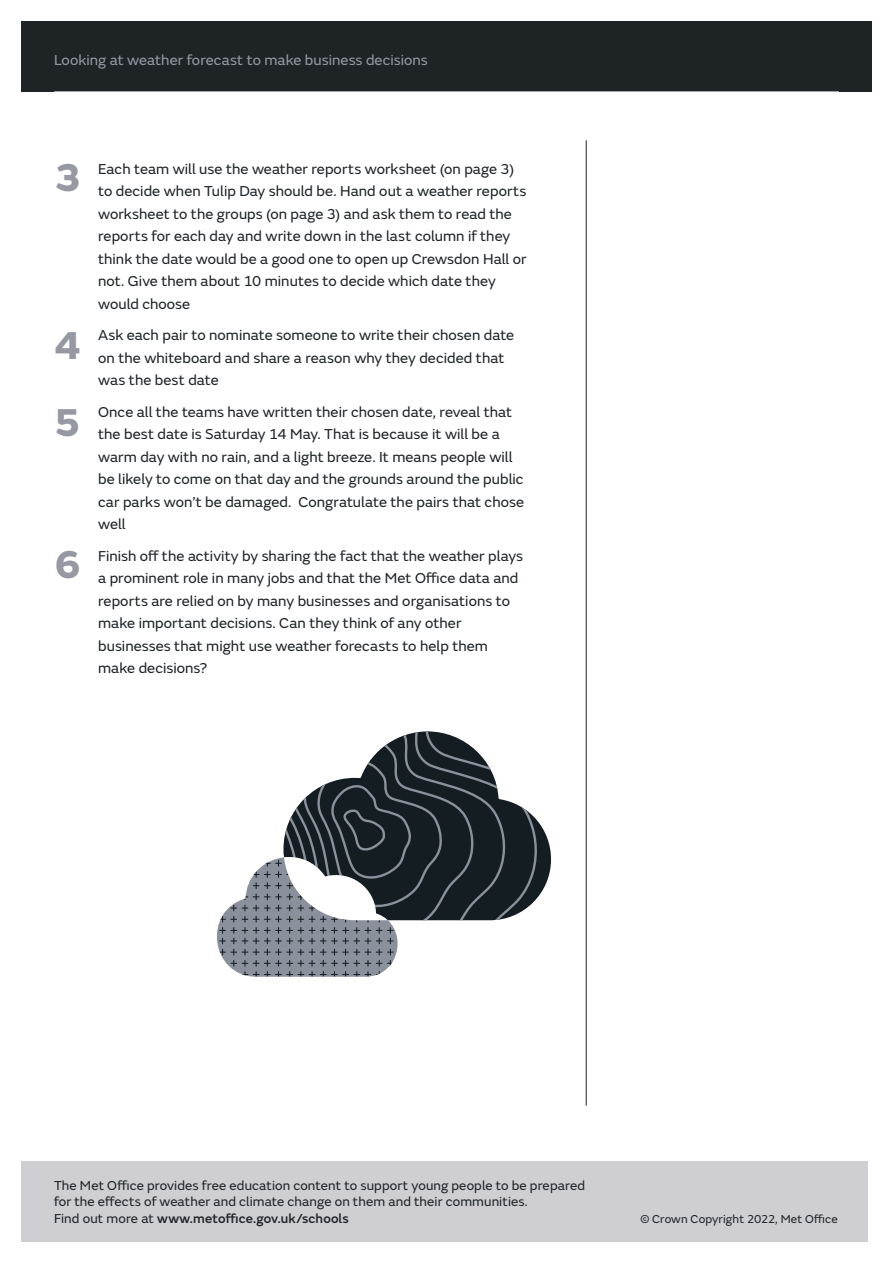
<style>
.page{position:relative;width:893px;height:1263px;background:#fff}
.page>*{position:absolute;margin:0;border:0;box-sizing:border-box;transform-origin:0 0}
.t1{font:800 40.5px "FS Emeric";color:#9699a3}
.MO_Lesson_plan_bulle{font:15px/22.5px "FS Emeric";letter-spacing:.005em;color:#1e2326}
.MO_Lesson_plan_cover{font:15px "FS Emeric";color:#9699a3}
.MO_Lesson_plan_intro{font:13.5px/16.5px "FS Emeric";letter-spacing:.01em;color:#1e2326}
.MO_Lesson_plan_intro-2{font:500 13.5px "FS Emeric";letter-spacing:.01em;color:#1e2326}
.MO_Lesson_plan_copyr{font:12px "FS Emeric";letter-spacing:.01em;color:#1e2326}
.s1{font-weight:400}
</style>
<div class="page">
<div style="left:21px;top:21px;width:851px;height:71px;background:#1e2326"></div>
<hr style="left:586px;top:140px;width:1px;height:966px;background:#1e2326">
<div style="left:21px;top:1161px;width:846px;height:81px;background:#ceced3"></div>
<svg style="left:283px;top:731px;width:267px;height:189px"></svg>
<svg style="left:216px;top:842px;width:194px;height:135px"></svg>
<p class="MO_Lesson_plan_cover" style="left:54px;top:49px;width:375px">Looking at weather forecast to make business decisions</p>
<p class="t1" style="left:54px;top:145px;width:29px">3</p>
<p class="t1" style="left:54px;top:313px;width:29px">4</p>
<p class="t1" style="left:54px;top:390px;width:29px">5</p>
<p class="t1" style="left:54px;top:532px;width:29px">6</p>
<p class="MO_Lesson_plan_bulle" style="left:98px;top:157px;width:430px">Each team will use the weather reports worksheet (on page 3) to decide when Tulip Day should be. Hand out a weather reports worksheet to the groups (on page 3) and ask them to read the reports for each day and write down in the last column if they think the date would be a good one to open up Crewsdon Hall or not. Give them about 10 minutes to decide which date they would choose</p>
<p class="MO_Lesson_plan_bulle" style="left:98px;top:323px;width:418px">Ask each pair to nominate someone to write their chosen date on the whiteboard and share a reason why they decided that was the best date</p>
<p class="MO_Lesson_plan_bulle" style="left:98px;top:400px;width:427px">Once all the teams have written their chosen date, reveal that the best date is Saturday 14 May. That is because it will be a warm day with no rain, and a light breeze. It means people will be likely to come on that day and the grounds around the public car parks won’t be damaged. Congratulate the pairs that chose well</p>
<p class="MO_Lesson_plan_bulle" style="left:98px;top:544px;width:426px">Finish off the activity by sharing the fact that the weather plays a prominent role in many jobs and that the Met Office data and reports are relied on by many businesses and organisations to make important decisions. Can they think of any other businesses that might use weather forecasts to help them make decisions?</p>
<p class="MO_Lesson_plan_intro" style="left:54px;top:1176px;width:533px">The Met Office provides free education content to support young people to be prepared for the effects of weather and climate change on them and their communities.</p>
<p class="MO_Lesson_plan_intro-2" style="left:54px;top:1208px;width:296px"><span class="s1">Find out more at</span> www.metoffice.gov.uk/schools</p>
<p class="MO_Lesson_plan_copyr" style="left:640px;top:1210px;width:199px">© Crown Copyright 2022, Met Office</p>
</div>
